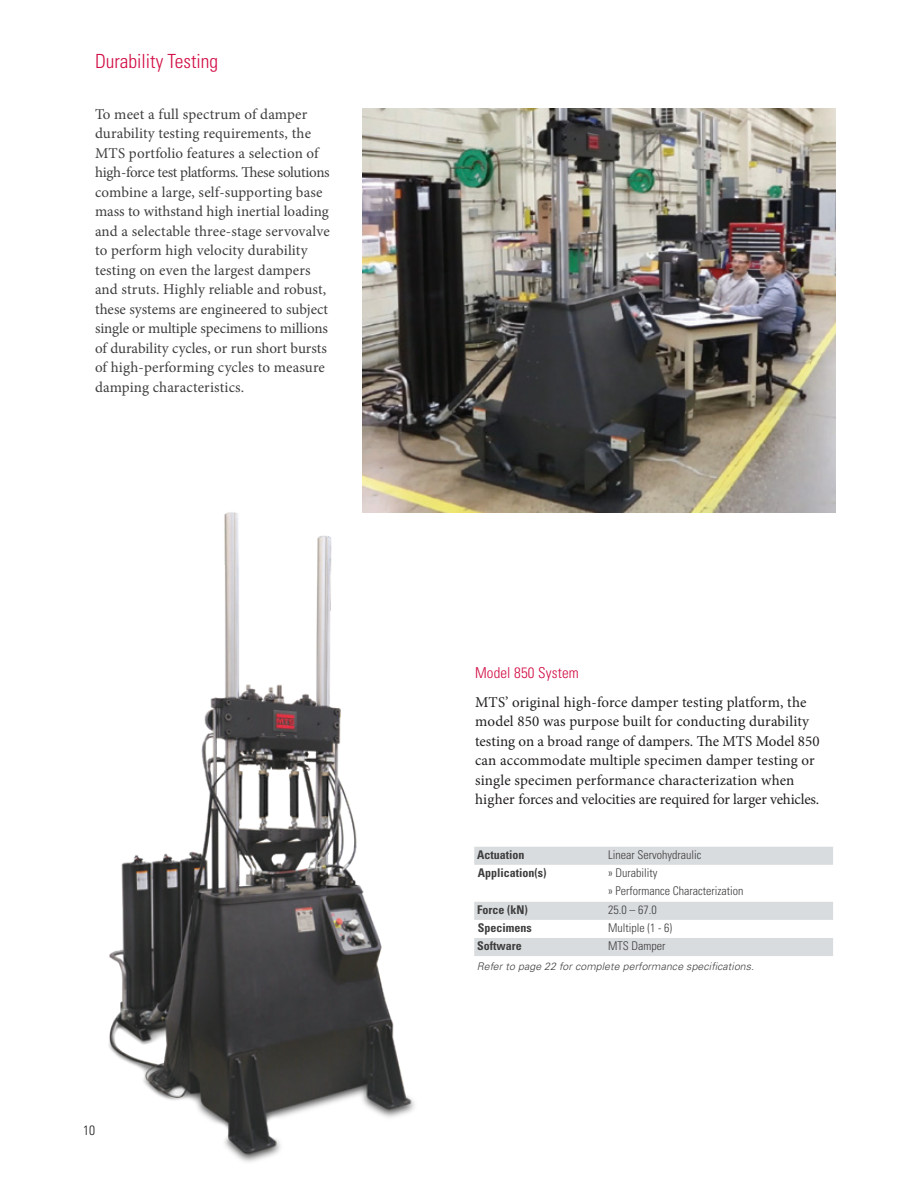
<style>
.page{position:relative;width:918px;height:1188px;background:#fff}
.page>*{position:absolute;margin:0;border:0;box-sizing:border-box;transform-origin:0 0}
.t1{font:300 condensed 19.5px "Univers LT Std";color:#d20d44}
.t2{font:15px/19.5px "Minion Pro";letter-spacing:.005em;color:#3e3e3f}
.t3{font:15px/19.5px "Minion Pro";letter-spacing:.005em;color:#231f20}
.t4{font:300 condensed 15px "Univers LT Std";letter-spacing:.01em;color:#d20d44}
.t5{font:300 condensed 13.5px "Univers LT Std";color:#231f20}
.t6{font:300 condensed 12px/18px "Univers LT Std";color:#3e3e3f}
.t7{font:700 condensed 12px "Univers LT Std";color:#3e3e3f}
.t8{font:italic 300 10.5px "Univers LT Std";letter-spacing:.01em;color:#3e3e3f}
</style>
<div class="page">
<svg style="left:474px;top:847px;width:359px;height:109px"></svg>
<img style="left:109px;top:497px;width:306px;height:665px">
<img style="left:363px;top:108px;width:473px;height:405px">
<h1 class="t1" style="left:95px;top:50px;width:125px">Durability Testing</h1>
<p class="t2" style="left:95px;top:104px;width:236px">To meet a full spectrum of damper durability testing requirements, the MTS portfolio features a selection of high-force test platforms. These solutions combine a large, self-supporting base mass to withstand high inertial loading and a selectable three-stage servovalve to perform high velocity durability testing on even the largest dampers and struts. Highly reliable and robust, these systems are engineered to subject single or multiple specimens to millions of durability cycles, or run short bursts of high-performing cycles to measure damping characteristics.</p>
<p class="t5" style="left:83px;top:1122px;width:13px">10</p>
<p class="t4" style="left:475px;top:664px;width:105px">Model 850 System</p>
<p class="t3" style="left:475px;top:692px;width:346px">MTS’ original high-force damper testing platform, the model 850 was purpose built for conducting durability testing on a broad range of dampers. The MTS Model 850 can accommodate multiple specimen damper testing or single specimen performance characterization when higher forces and velocities are required for larger vehicles.</p>
<p class="t7" style="left:477px;top:847px;width:49px">Actuation</p>
<p class="t6" style="left:608px;top:846px;width:95px">Linear Servohydraulic</p>
<p class="t7" style="left:478px;top:865px;width:70px">Application(s)</p>
<p class="t6" style="left:608px;top:864px;width:137px">» Durability<br>» Performance Characterization</p>
<p class="t7" style="left:477px;top:902px;width:52px">Force (kN)</p>
<p class="t6" style="left:608px;top:901px;width:50px">25.0 – 67.0</p>
<p class="t7" style="left:478px;top:920px;width:55px">Specimens</p>
<p class="t6" style="left:608px;top:919px;width:65px">Multiple (1 - 6)</p>
<p class="t7" style="left:477px;top:939px;width:46px">Software</p>
<p class="t6" style="left:608px;top:937px;width:59px">MTS Damper</p>
<p class="t8" style="left:477px;top:960px;width:279px">Refer to page 22 for complete performance specifications.</p>
</div>
